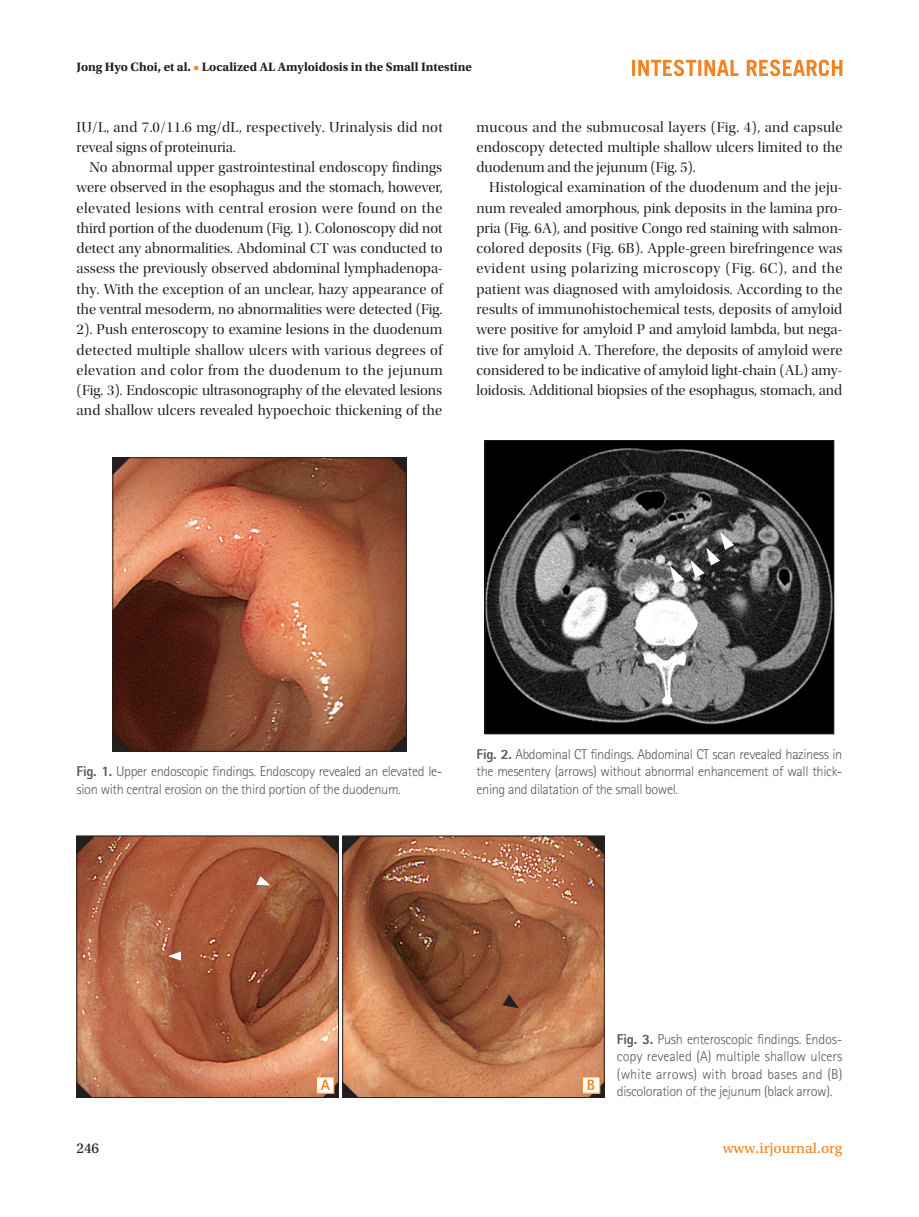
<style>
.page{position:relative;width:919px;height:1217px;background:#fff}
.page>*{position:absolute;margin:0;border:0;box-sizing:border-box;transform-origin:0 0}
.영문본문{font:15px/20.2px "Utopia Std Disp";letter-spacing:.01em;color:#231f20;text-align:justify}
.본문-홈피{font:15px "Utopia Std Capt";color:#f58220}
.본문-페이지번호{font:15px "Utopia Std Capt";color:#231f20}
.그림-AB{font:800 15px "Rotis Sans Serif Std";color:#f58220}
.영문-그림{font:300 14.25px/17.1px "Rotis Sans Serif Std";letter-spacing:-.025em;color:#57585a;text-align:justify}
.머리말-짝수{font:700 12.75px "Utopia Std";color:#231f20}
.s1{color:#f58220}
.s2{font-weight:800}
</style>
<div class="page">
<svg style="left:632px;top:60px;width:210px;height:16px"></svg>
<img style="left:115px;top:459px;width:289px;height:290px">
<div style="left:113px;top:457px;width:293px;height:294px;border:1px solid #231f20"></div>
<img style="left:487px;top:442px;width:345px;height:290px">
<div style="left:485px;top:440px;width:349px;height:294px;border:1px solid #231f20"></div>
<svg style="left:670px;top:566px;width:13px;height:18px"></svg>
<svg style="left:690px;top:531px;width:44px;height:46px;background:#5d5d5d"></svg>
<img style="left:77px;top:835px;width:527px;height:262px">
<svg style="left:256px;top:875px;width:14px;height:10px"></svg>
<svg style="left:168px;top:951px;width:13px;height:9px"></svg>
<svg style="left:502px;top:994px;width:16px;height:13px"></svg>
<div style="left:582px;top:1076px;width:18px;height:16px;background:#fff"></div>
<div style="left:582px;top:1076px;width:18px;height:17px;border:1px solid #f58220"></div>
<div style="left:316px;top:1076px;width:18px;height:16px;background:#fff"></div>
<div style="left:316px;top:1076px;width:18px;height:17px;border:1px solid #f58220"></div>
<p class="머리말-짝수" style="left:77px;top:60px;width:397px">Jong Hyo Choi, et al. <span class="s1">•</span> Localized AL Amyloidosis in the Small Intestine</p>
<p class="영문본문" style="left:77px;top:117px;width:367px">IU/L, and 7.0/11.6 mg/dL, respectively. Urinalysis did not reveal signs of proteinuria.</p>
<p class="영문본문" style="left:77px;top:157px;width:367px;text-indent:13px">No abnormal upper gastrointestinal endoscopy findings were observed in the esophagus and the stomach, however, elevated lesions with central erosion were found on the third portion of the duodenum (Fig. 1). Colonoscopy did not detect any abnormalities. Abdominal CT was conducted to assess the previously observed abdominal lymphadenopa&shy;thy. With the exception of an unclear, hazy appearance of the ventral mesoderm, no abnormalities were detected (Fig.<br>2). Push enteroscopy to examine lesions in the duodenum detected multiple shallow ulcers with various degrees of elevation and color from the duodenum to the jejunum (Fig. 3). Endoscopic ultrasonography of the elevated lesions and shallow ulcers revealed hypoechoic thickening of the</p>
<p class="영문본문" style="left:476px;top:117px;width:367px">mucous and the submucosal layers (Fig. 4), and capsule endoscopy detected multiple shallow ulcers limited to the duodenum and the jejunum (Fig. 5).</p>
<p class="영문본문" style="left:476px;top:178px;width:367px;text-indent:13px">Histological examination of the duodenum and the jeju&shy;num revealed amorphous, pink deposits in the lamina pro&shy;pria (Fig. 6A), and positive Congo red staining with salmon&shy;colored deposits (Fig. 6B). Apple-green birefringence was evident using polarizing microscopy (Fig. 6C), and the patient was diagnosed with amyloidosis. According to the results of immunohistochemical tests, deposits of amyloid were positive for amyloid P and amyloid lambda, but nega&shy;tive for amyloid A. Therefore, the deposits of amyloid were considered to be indicative of amyloid light-chain (AL) amy&shy;loidosis. Additional biopsies of the esophagus, stomach, and</p>
<p class="영문-그림" style="left:77px;top:762px;width:367px"><span class="s2">Fig. 1.</span> Upper endoscopic findings. Endoscopy revealed an elevated le&shy;sion with central erosion on the third portion of the duodenum.</p>
<p class="영문-그림" style="left:476px;top:745px;width:367px"><span class="s2">Fig. 2.</span> Abdominal CT findings. Abdominal CT scan revealed haziness in the mesentery (arrows) without abnormal enhancement of wall thick&shy;ening and dilatation of the small bowel.</p>
<p class="그림-AB" style="left:320px;top:1075px;width:11px">A</p>
<p class="그림-AB" style="left:587px;top:1075px;width:10px">B</p>
<p class="영문-그림" style="left:617px;top:1030px;width:227px"><span class="s2">Fig. 3.</span> Push enteroscopic findings. Endos&shy;copy revealed (A) multiple shallow ulcers (white arrows) with broad bases and (B) discoloration of the jejunum (black arrow).</p>
<p class="본문-페이지번호" style="left:77px;top:1139px;width:24px">246</p>
<p class="본문-홈피" style="left:722px;top:1139px;width:121px">www.irjournal.org</p>
</div>
